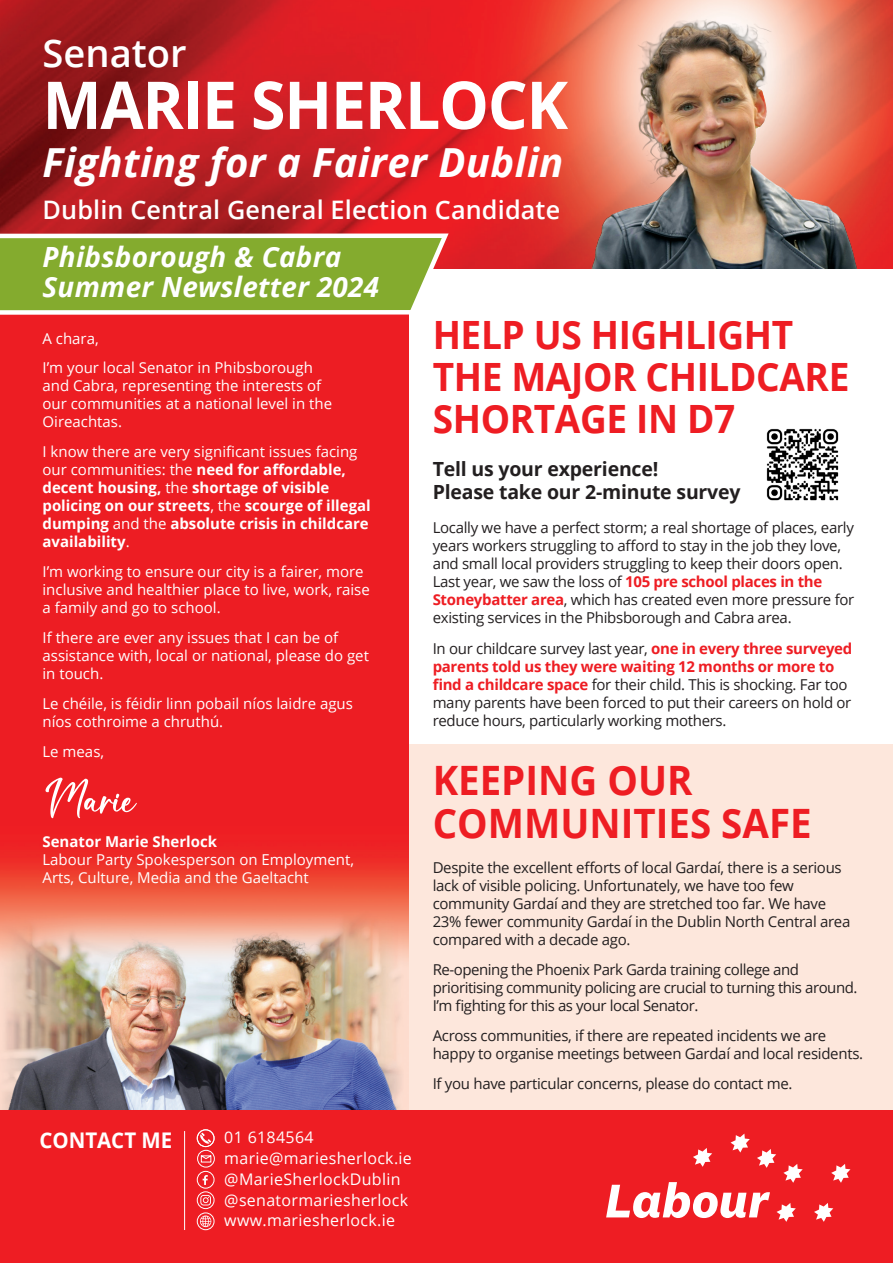
<style>
.page{position:relative;width:893px;height:1263px;background:#fff}
.page>*{position:absolute;margin:0;border:0;box-sizing:border-box;transform-origin:0 0}
.t1{font:700 66px "Open Sans";letter-spacing:-.02em;color:#fff;scale:.95 1}
.t2{font:60px "Bianca";color:#fff}
.t3{font:700 40.5px/43.5px "Open Sans";color:#ee1d23;scale:.95 1}
.t4{font:italic 700 40.05px "Open Sans";letter-spacing:.01em;color:#fff}
.t5{font:700 39px/42px "Open Sans";letter-spacing:-.01em;color:#ee1d23;scale:.95 1}
.t6{font:600 38.25px "Open Sans";color:#fff}
.t7{font:italic 700 27.9px/30px "Open Sans";letter-spacing:.01em;color:#fff}
.t8{font:600 25.5px "Open Sans";letter-spacing:.005em;color:#fff}
.t9{font:700 21.6px "Open Sans";color:#fff;scale:.95 1}
.t10{font:700 19.5px "Open Sans";letter-spacing:-.01em;color:#231f20}
.t11{font:16.05px "Open Sans";letter-spacing:.02em;color:#fff}
.t12{font:15px/18px "Open Sans";letter-spacing:-.02em;color:#231f20}
.t13{font:15px/18px "Open Sans";color:#fff}
.t14{font:700 15px/18px "Open Sans";color:#fff}
.s1{font-weight:400}
.s2{font-weight:700;color:#ee1d23}
</style>
<div class="page">
<div style="left:408px;top:744px;width:485px;height:372px;background:#fde7dc"></div>
<img style="left:0;top:317px;width:408px;height:793px">
<img style="left:0;top:0;width:893px;height:269px">
<svg style="left:0;top:231px;width:452px;height:86px;background:#9bad4b"></svg>
<div style="left:0;top:1110px;width:893px;height:153px;background:#ee1d23"></div>
<svg style="left:198px;top:1150px;width:17px;height:17px"></svg>
<svg style="left:200px;top:1155px;width:12px;height:8px"></svg>
<div style="left:197px;top:1150px;width:18px;height:17px;border:1px solid #fff;border-radius:50%"></div>
<svg style="left:197px;top:1130px;width:17px;height:16px"></svg>
<svg style="left:200px;top:1133px;width:11px;height:11px"></svg>
<div style="left:197px;top:1129px;width:17px;height:18px;border:1px solid #fff;border-radius:50%"></div>
<svg style="left:200px;top:1173px;width:12px;height:13px"></svg>
<div style="left:197px;top:1171px;width:17px;height:17px;border:1px solid #fff;border-radius:50%"></div>
<div style="left:197px;top:1212px;width:17px;height:18px;border:1px solid #fff;border-radius:50%"></div>
<svg style="left:200px;top:1215px;width:12px;height:12px"></svg>
<hr style="left:184px;top:1131px;width:1px;height:99px;background:#fff">
<div style="left:197px;top:1191px;width:17px;height:18px;border:1px solid #fff;border-radius:50%"></div>
<svg style="left:200px;top:1195px;width:11px;height:10px"></svg>
<svg style="left:693px;top:1148px;width:19px;height:19px"></svg>
<svg style="left:731px;top:1133px;width:19px;height:19px"></svg>
<svg style="left:757px;top:1149px;width:19px;height:19px"></svg>
<svg style="left:783px;top:1164px;width:20px;height:19px"></svg>
<svg style="left:776px;top:1203px;width:20px;height:19px"></svg>
<svg style="left:831px;top:1164px;width:19px;height:19px"></svg>
<svg style="left:814px;top:1203px;width:19px;height:19px"></svg>
<svg style="left:606px;top:1182px;width:164px;height:36px"></svg>
<img style="left:583px;top:0;width:284px;height:269px">
<img style="left:766px;top:428px;width:73px;height:73px">
<p class="t6" style="left:43px;top:27px;width:146px">Senator</p>
<p class="t1" style="left:43px;top:58px;width:555px">MARIE SHERLOCK</p>
<p class="t4" style="left:43px;top:134px;width:522px">Fighting for a Fairer Dublin</p>
<p class="t8" style="left:43px;top:192px;width:519px">Dublin Central General Election Candidate</p>
<p class="t7" style="left:43px;top:241px;width:338px">Phibsborough &amp; Cabra<br>Summer Newsletter 2024</p>
<p class="t13" style="left:43px;top:329px;width:58px">A chara,</p>
<p class="t13" style="left:43px;top:358px;width:291px">I’m your local Senator in Phibsborough and Cabra, representing the interests of our communities at a national level in the Oireachtas.</p>
<p class="t14" style="left:43px;top:442px;width:330px"><span class="s1">I know there are very significant issues facing our communities: the</span> need for affordable, decent housing, <span class="s1">the</span> shortage of visible policing on our streets<span class="s1">, the</span> scourge of illegal dumping <span class="s1">and the</span> absolute crisis in childcare availability<span class="s1">.</span></p>
<p class="t13" style="left:43px;top:562px;width:329px">I’m working to ensure our city is a fairer, more inclusive and healthier place to live, work, raise a family and go to school.</p>
<p class="t13" style="left:43px;top:628px;width:328px">If there are ever any issues that I can be of assistance with, local or national, please do get in touch.</p>
<p class="t13" style="left:43px;top:694px;width:312px">Le chéile, is féidir linn pobail níos laidre agus níos cothroime a chruthú.</p>
<p class="t13" style="left:43px;top:742px;width:63px">Le meas,</p>
<p class="t2" style="left:43px;top:770px;width:92px">Marie</p>
<p class="t14" style="left:43px;top:832px;width:176px">Senator Marie Sherlock</p>
<p class="t13" style="left:43px;top:850px;width:313px">Labour Party Spokesperson on Employment,<br>Arts, Culture, Media and the Gaeltacht</p>
<p class="t9" style="left:39px;top:1124px;width:141px">CONTACT ME</p>
<p class="t11" style="left:224px;top:1126px;width:91px">01 6184564</p>
<p class="t11" style="left:224px;top:1147px;width:189px">marie@mariesherlock.ie</p>
<p class="t11" style="left:224px;top:1168px;width:178px">@MarieSherlockDublin</p>
<p class="t11" style="left:224px;top:1189px;width:185px">@senatormariesherlock</p>
<p class="t11" style="left:224px;top:1209px;width:172px">www.mariesherlock.ie</p>
<p class="t5" style="left:433px;top:312px;width:440px">HELP US HIGHLIGHT<br>THE MAJOR CHILDCARE<br>SHORTAGE IN D7</p>
<p class="t10" style="left:433px;top:455px;width:227px">Tell us your experience!</p>
<p class="t10" style="left:433px;top:478px;width:309px">Please take our 2-minute survey</p>
<p class="t12" style="left:433px;top:518px;width:423px">Locally we have a perfect storm; a real shortage of places, early years workers struggling to afford to stay in the job they love, and small local providers struggling to keep their doors open.<br>Last year, we saw the loss of <span class="s2">105 pre school places in the Stoneybatter area</span>, which has created even more pressure for existing services in the Phibsborough and Cabra area.</p>
<p class="t12" style="left:433px;top:640px;width:421px">In our childcare survey last year, <span class="s2">one in every three surveyed parents told us they were waiting 12 months or more to find a childcare space</span> for their child. This is shocking. Far too many parents have been forced to put their careers on hold or reduce hours, particularly working mothers.</p>
<p class="t3" style="left:433px;top:757px;width:400px">KEEPING OUR<br>COMMUNITIES SAFE</p>
<p class="t12" style="left:433px;top:858px;width:419px">Despite the excellent efforts of local Gardaí, there is a serious lack of visible policing. Unfortunately, we have too few community Gardaí and they are stretched too far. We have 23% fewer community Gardaí in the Dublin North Central area compared with a decade ago.</p>
<p class="t12" style="left:433px;top:960px;width:426px">Re-opening the Phoenix Park Garda training college and prioritising community policing are crucial to turning this around.<br>I’m fighting for this as your local Senator.</p>
<p class="t12" style="left:433px;top:1026px;width:432px">Across communities, if there are repeated incidents we are happy to organise meetings between Gardaí and local residents.</p>
<p class="t12" style="left:433px;top:1074px;width:361px">If you have particular concerns, please do contact me.</p>
</div>
